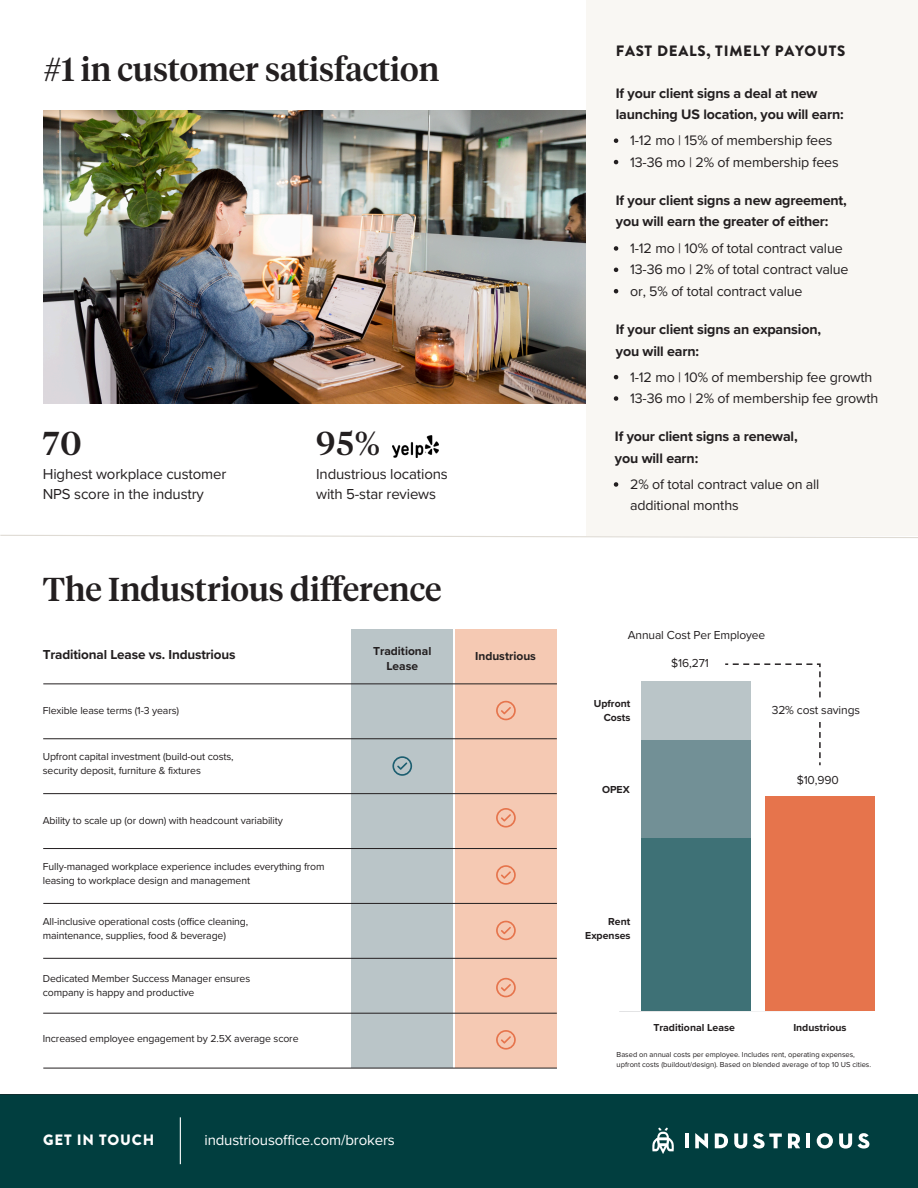
<style>
.page{position:relative;width:918px;height:1188px;background:#fff}
.page>*{position:absolute;margin:0;border:0;box-sizing:border-box;transform-origin:0 0}
.t1{font:500 33px "Tiempos Headline";color:#231f20}
.t2{font:15px/20.2px "Proxima Nova";letter-spacing:-.01em;color:#231f20}
.t3{font:15px "Proxima Nova";letter-spacing:-.01em;color:#fff}
.t4{font:900 15px "Brandon Grotesque";letter-spacing:.05em;color:#231f20}
.t5{font:900 15px "Brandon Grotesque";letter-spacing:.055em;color:#fff}
.t6{font:14.25px/21.3px "Proxima Nova";letter-spacing:-.01em;color:#231f20}
.t7{font:700 14.25px/21.3px "Proxima Nova";letter-spacing:-.01em;color:#231f20}
.t8{font:700 13.5px "Proxima Nova";letter-spacing:-.01em;color:#231f20}
.t9{font:12px "Proxima Nova";letter-spacing:-.01em;color:#231f20}
.t10{font:700 12px/15px "Proxima Nova";color:#231f20;text-align:center}
.t11{font:10.5px/14px "Proxima Nova";letter-spacing:-.01em;color:#231f20}
.t12{font:700 10.5px/14px "Proxima Nova";color:#231f20;text-align:right}
.t13{font:7.5px/10.1px "Proxima Nova";color:#231f20}
</style>
<div class="page">
<div style="left:351px;top:629px;width:102px;height:438px;background:#bac5c8"></div>
<img style="left:44px;top:110px;width:543px;height:294px">
<div style="left:0;top:1095px;width:918px;height:93px;background:#013e3f"></div>
<img style="left:392px;top:436px;width:46px;height:21px">
<svg style="left:392px;top:756px;width:20px;height:20px"></svg>
<div style="left:455px;top:629px;width:102px;height:439px;background:#f5c9b3"></div>
<hr style="left:43px;top:1013px;width:514px;height:1px;background:#231f20">
<hr style="left:43px;top:683px;width:514px;height:1px;background:#231f20">
<hr style="left:43px;top:738px;width:514px;height:1px;background:#231f20">
<hr style="left:43px;top:793px;width:514px;height:1px;background:#231f20">
<hr style="left:43px;top:848px;width:514px;height:1px;background:#231f20">
<hr style="left:43px;top:903px;width:514px;height:1px;background:#231f20">
<hr style="left:43px;top:958px;width:514px;height:1px;background:#231f20">
<hr style="left:43px;top:1068px;width:514px;height:1px;background:#231f20">
<svg style="left:496px;top:701px;width:20px;height:19px"></svg>
<svg style="left:496px;top:808px;width:20px;height:20px"></svg>
<svg style="left:496px;top:865px;width:20px;height:20px"></svg>
<svg style="left:496px;top:921px;width:20px;height:19px"></svg>
<svg style="left:496px;top:978px;width:20px;height:19px"></svg>
<svg style="left:496px;top:1030px;width:20px;height:20px"></svg>
<div style="left:587px;top:0;width:331px;height:535px;background:#f9f7f3"></div>
<div style="left:641px;top:681px;width:110px;height:330px;background:#3e7176"></div>
<div style="left:765px;top:797px;width:110px;height:214px;background:#e6744c"></div>
<hr style="left:619px;top:1011px;width:256px;height:1px;background:#b1b3b6">
<div style="left:641px;top:740px;width:110px;height:97px;background:#729096"></div>
<div style="left:641px;top:681px;width:110px;height:59px;background:#bac5c8"></div>
<svg style="left:725px;top:663px;width:96px;height:102px"></svg>
<div style="left:772px;top:699px;width:98px;height:22px;background:#fff"></div>
<svg style="left:652px;top:1128px;width:22px;height:26px"></svg>
<hr style="left:685px;top:1133px;width:4px;height:15px;background:#fff">
<svg style="left:695px;top:1133px;width:13px;height:16px"></svg>
<svg style="left:715px;top:1133px;width:13px;height:15px"></svg>
<svg style="left:734px;top:1133px;width:13px;height:16px"></svg>
<svg style="left:753px;top:1133px;width:29px;height:16px"></svg>
<svg style="left:788px;top:1133px;width:12px;height:15px"></svg>
<hr style="left:806px;top:1133px;width:4px;height:15px;background:#fff">
<svg style="left:817px;top:1133px;width:16px;height:16px"></svg>
<svg style="left:839px;top:1133px;width:13px;height:16px"></svg>
<svg style="left:858px;top:1133px;width:11px;height:16px"></svg>
<svg style="left:0;top:534px;width:918px;height:4px"></svg>
<svg style="left:614px;top:138px;width:4px;height:5px"></svg>
<svg style="left:614px;top:160px;width:4px;height:4px"></svg>
<svg style="left:614px;top:375px;width:4px;height:4px"></svg>
<svg style="left:614px;top:396px;width:4px;height:5px"></svg>
<svg style="left:614px;top:482px;width:4px;height:5px"></svg>
<hr style="left:180px;top:1117px;width:1px;height:47px;background:#fff">
<svg style="left:614px;top:246px;width:4px;height:5px"></svg>
<svg style="left:614px;top:268px;width:4px;height:4px"></svg>
<svg style="left:614px;top:289px;width:4px;height:4px"></svg>
<p class="t1" style="left:44px;top:55px;width:397px">#1 in customer satisfaction</p>
<h3 class="t1" style="left:43px;top:429px;width:40px">70</h3>
<p class="t1" style="left:316px;top:429px;width:66px">95%</p>
<p class="t2" style="left:43px;top:464px;width:185px">Highest workplace customer<br>NPS score in the industry</p>
<h3 class="t2" style="left:316px;top:464px;width:133px">Industrious locations with 5-star reviews</h3>
<h5 class="t1" style="left:43px;top:575px;width:400px">The Industrious difference</h5>
<p class="t8" style="left:43px;top:647px;width:194px">Traditional Lease vs. Industrious</p>
<h3 class="t11" style="left:43px;top:704px;width:138px">Flexible lease terms (1-3 years)</h3>
<p class="t11" style="left:43px;top:750px;width:192px">Upfront capital investment (build-out costs, security deposit, furniture &amp; fixtures</p>
<p class="t11" style="left:43px;top:813px;width:242px">Ability to scale up (or down) with headcount variability</p>
<p class="t11" style="left:43px;top:860px;width:283px">Fully-managed workplace experience includes everything from leasing to workplace design and management</p>
<p class="t11" style="left:43px;top:915px;width:207px">All-inclusive operational costs (office cleaning, maintenance, supplies, food &amp; beverage)</p>
<p class="t11" style="left:43px;top:971px;width:209px">Dedicated Member Success Manager ensures company is happy and productive</p>
<p class="t11" style="left:43px;top:1032px;width:257px">Increased employee engagement by 2.5X average score</p>
<p class="t10" style="left:373px;top:644px;width:60px">Traditional<br>Lease</p>
<h4 class="t10" style="left:475px;top:648px;width:62px">Industrious</h4>
<p class="t5" style="left:43px;top:1129px;width:113px">GET IN TOUCH</p>
<p class="t3" style="left:204px;top:1131px;width:192px">industriousoffice.com/brokers</p>
<p class="t4" style="left:616px;top:41px;width:231px">FAST DEALS, TIMELY PAYOUTS</p>
<h6 class="t7" style="left:616px;top:83px;width:229px">If your client signs a deal at new launching US location, you will earn:</h6>
<h6 class="t6" style="left:630px;top:130px;width:204px">1-12 mo | 15% of membership fees</h6>
<h6 class="t6" style="left:630px;top:152px;width:210px">13-36 mo | 2% of membership fees</h6>
<p class="t7" style="left:616px;top:190px;width:233px">If your client signs a new agreement, you will earn the greater of either:</p>
<p class="t6" style="left:630px;top:238px;width:214px">1-12 mo | 10% of total contract value</p>
<p class="t6" style="left:630px;top:259px;width:220px">13-36 mo | 2% of total contract value</p>
<h2 class="t6" style="left:630px;top:281px;width:174px">or, 5% of total contract value</h2>
<h6 class="t7" style="left:616px;top:319px;width:207px">If your client signs an expansion, you will earn:</h6>
<p class="t6" style="left:630px;top:367px;width:244px">1-12 mo | 10% of membership fee growth</p>
<p class="t6" style="left:630px;top:388px;width:250px">13-36 mo | 2% of membership fee growth</p>
<p class="t7" style="left:615px;top:426px;width:184px">If your client signs a renewal, you will earn:</p>
<p class="t6" style="left:630px;top:474px;width:191px">2% of total contract value on all additional months</p>
<p class="t9" style="left:628px;top:628px;width:139px">Annual Cost Per Employee</p>
<p class="t12" style="left:594px;top:697px;width:38px">Upfront<br>Costs</p>
<h1 class="t12" style="left:602px;top:783px;width:29px">OPEX</h1>
<h5 class="t9" style="left:671px;top:656px;width:39px">$16,271</h5>
<p class="t12" style="left:608px;top:915px;width:24px">Rent</p>
<h1 class="t12" style="left:585px;top:929px;width:47px">Expenses</h1>
<p class="t9" style="left:772px;top:703px;width:90px">32% cost savings</p>
<h3 class="t9" style="left:797px;top:773px;width:44px">$10,990</h3>
<h4 class="t12" style="left:653px;top:1021px;width:83px">Traditional Lease</h4>
<h1 class="t12" style="left:793px;top:1021px;width:55px">Industrious</h1>
<p class="t13" style="left:617px;top:1049px;width:256px">Based on annual costs per employee. Includes rent, operating expenses, upfront costs (buildout/design). Based on blended average of top 10 US cities.</p>
</div>
